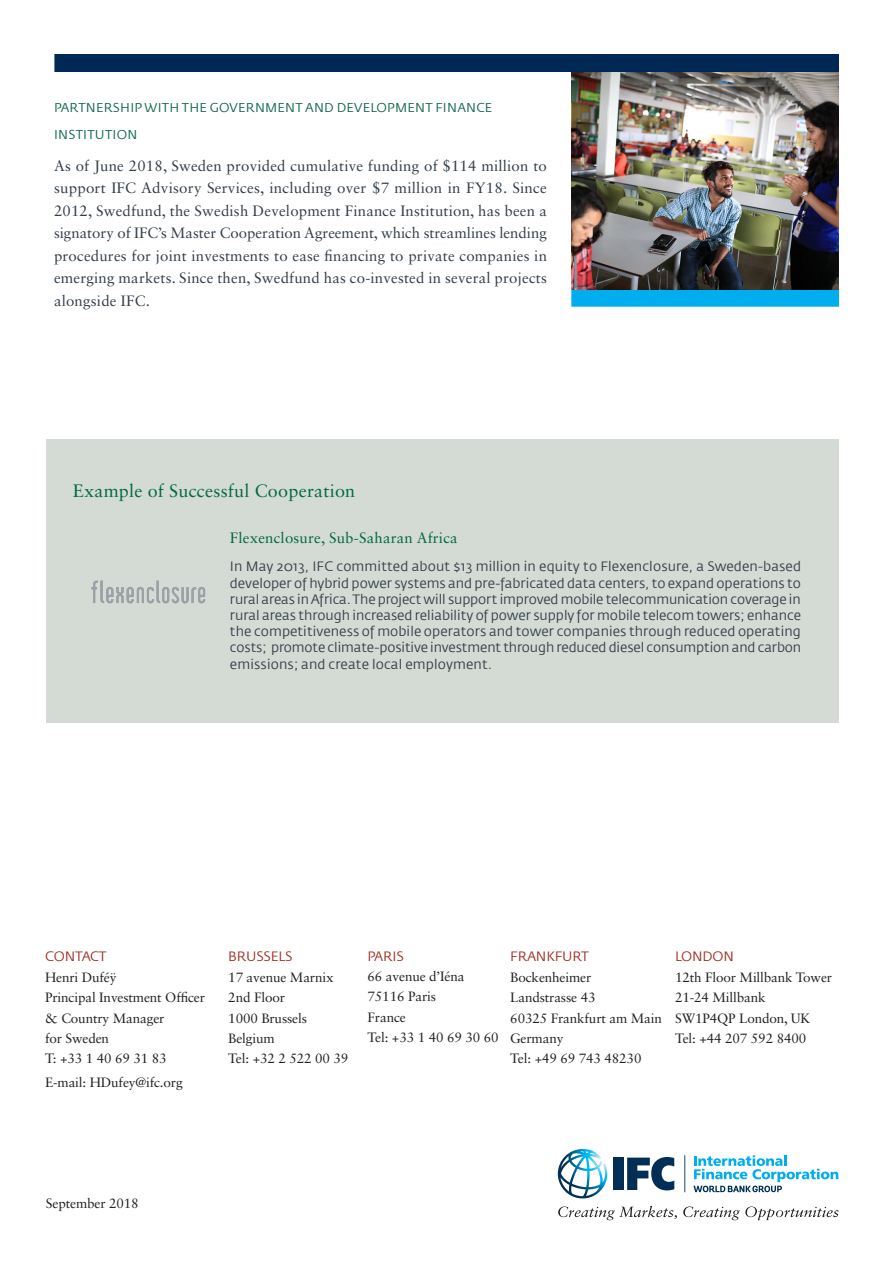
<style>
.page{position:relative;width:893px;height:1263px;background:#fff}
.page>*{position:absolute;margin:0;border:0;box-sizing:border-box;transform-origin:0 0}
.Body{font:18px "Sabon LT Std";letter-spacing:.015em;color:#006745}
.Body-2{font:15px/22.5px "Sabon LT Std";letter-spacing:.015em;color:#313e48;text-align:justify}
.Body-3{font:15px "Sabon LT Std";letter-spacing:.015em;color:#006745}
.Body-4{font:13.5px/16.2px "Fedra Sans Std";letter-spacing:.01em;color:#333e48;text-align:justify}
._4_-_ContactInfo_Bod{font:13.5px "Sabon LT Std";letter-spacing:-.01em;color:#231f20}
._4_-_ContactInfo_Bod-2{font:13.5px "Fedra Sans Std";letter-spacing:-.01em;color:#9c3022}
.Body_Subheads{font:12.75px/27px "Fedra Sans Std";letter-spacing:.02em;color:#0b6645}
</style>
<div class="page">
<div style="left:54px;top:54px;width:785px;height:18px;background:#002855"></div>
<div style="left:571px;top:289px;width:268px;height:18px;background:#00aeef"></div>
<img style="left:571px;top:72px;width:268px;height:217px">
<div style="left:47px;top:439px;width:792px;height:284px;background:#d3dbd4"></div>
<div style="left:613px;top:1157px;width:11px;height:33px;background:#002e54"></div>
<svg style="left:558px;top:1149px;width:49px;height:49px"></svg>
<svg style="left:627px;top:1157px;width:47px;height:33px"></svg>
<hr style="left:684px;top:1155px;width:1px;height:37px;background:#002e54">
<svg style="left:693px;top:1155px;width:145px;height:37px"></svg>
<svg style="left:558px;top:1206px;width:280px;height:14px"></svg>
<img style="left:91px;top:580px;width:115px;height:24px">
<p class="Body_Subheads" style="left:54px;top:94px;width:440px">PARTNERSHIP WITH THE GOVERNMENT AND DEVELOPMENT FINANCE<br>INSTITUTION</p>
<p class="Body-2" style="left:54px;top:154px;width:494px">As of June 2018, Sweden provided cumulative funding of $114 million to support IFC Advisory Services, including over $7 million in FY18. Since 2012, Swedfund, the Swedish Development Finance Institution, has been a signatory of IFC’s Master Cooperation Agreement, which streamlines lending procedures for joint investments to ease financing to private companies in emerging markets. Since then, Swedfund has co-invested in several projects alongside IFC.</p>
<p class="Body" style="left:73px;top:479px;width:284px">Example of Successful Cooperation</p>
<p class="Body-3" style="left:230px;top:529px;width:229px">Flexenclosure, Sub-Saharan Africa</p>
<p class="Body-4" style="left:230px;top:559px;width:573px">In May 2013, IFC committed about $13 million in equity to Flexenclosure, a Sweden-based developer of hybrid power systems and pre-fabricated data centers, to expand operations to rural areas in Africa. The project will support improved mobile telecommunication coverage in rural areas through increased reliability of power supply for mobile telecom towers; enhance the competitiveness of mobile operators and tower companies through reduced operating costs; promote climate-positive investment through reduced diesel consumption and carbon emissions; and create local employment.</p>
<p class="_4_-_ContactInfo_Bod-2" style="left:45px;top:948px;width:63px">CONTACT</p>
<p class="_4_-_ContactInfo_Bod" style="left:45px;top:969px;width:73px">Henri Duféÿ</p>
<p class="_4_-_ContactInfo_Bod" style="left:45px;top:989px;width:161px">Principal Investment Officer</p>
<p class="_4_-_ContactInfo_Bod" style="left:45px;top:1010px;width:121px">&amp; Country Manager</p>
<p class="_4_-_ContactInfo_Bod" style="left:45px;top:1030px;width:66px">for Sweden</p>
<p class="_4_-_ContactInfo_Bod" style="left:45px;top:1051px;width:123px">T: +33 1 40 69 31 83</p>
<p class="_4_-_ContactInfo_Bod" style="left:45px;top:1074px;width:139px">E-mail: HDufey@ifc.org</p>
<p class="_4_-_ContactInfo_Bod-2" style="left:228px;top:948px;width:66px">BRUSSELS</p>
<p class="_4_-_ContactInfo_Bod" style="left:228px;top:969px;width:107px">17 avenue Marnix</p>
<p class="_4_-_ContactInfo_Bod" style="left:228px;top:989px;width:58px">2nd Floor</p>
<p class="_4_-_ContactInfo_Bod" style="left:228px;top:1010px;width:80px">1000 Brussels</p>
<p class="_4_-_ContactInfo_Bod" style="left:228px;top:1030px;width:48px">Belgium</p>
<p class="_4_-_ContactInfo_Bod" style="left:228px;top:1051px;width:122px">Tel: +32 2 522 00 39</p>
<p class="_4_-_ContactInfo_Bod-2" style="left:368px;top:948px;width:38px">PARIS</p>
<p class="_4_-_ContactInfo_Bod" style="left:368px;top:968px;width:98px">66 avenue d’Iéna</p>
<p class="_4_-_ContactInfo_Bod" style="left:368px;top:988px;width:70px">75116 Paris</p>
<p class="_4_-_ContactInfo_Bod" style="left:368px;top:1009px;width:40px">France</p>
<p class="_4_-_ContactInfo_Bod" style="left:368px;top:1029px;width:133px">Tel: +33 1 40 69 30 60</p>
<p class="_4_-_ContactInfo_Bod-2" style="left:510px;top:948px;width:80px">FRANKFURT</p>
<p class="_4_-_ContactInfo_Bod" style="left:510px;top:969px;width:82px">Bockenheimer</p>
<p class="_4_-_ContactInfo_Bod" style="left:510px;top:989px;width:87px">Landstrasse 43</p>
<p class="_4_-_ContactInfo_Bod" style="left:510px;top:1010px;width:153px">60325 Frankfurt am Main</p>
<p class="_4_-_ContactInfo_Bod" style="left:510px;top:1030px;width:55px">Germany</p>
<p class="_4_-_ContactInfo_Bod" style="left:510px;top:1051px;width:133px">Tel: +49 69 743 48230</p>
<p class="_4_-_ContactInfo_Bod-2" style="left:675px;top:948px;width:60px">LONDON</p>
<p class="_4_-_ContactInfo_Bod" style="left:675px;top:969px;width:159px">12th Floor Millbank Tower</p>
<p class="_4_-_ContactInfo_Bod" style="left:675px;top:989px;width:92px">21-24 Millbank</p>
<p class="_4_-_ContactInfo_Bod" style="left:675px;top:1010px;width:137px">SW1P4QP London, UK</p>
<p class="_4_-_ContactInfo_Bod" style="left:675px;top:1030px;width:133px">Tel: +44 207 592 8400</p>
<p class="_4_-_ContactInfo_Bod" style="left:46px;top:1195px;width:94px">September 2018</p>
</div>
